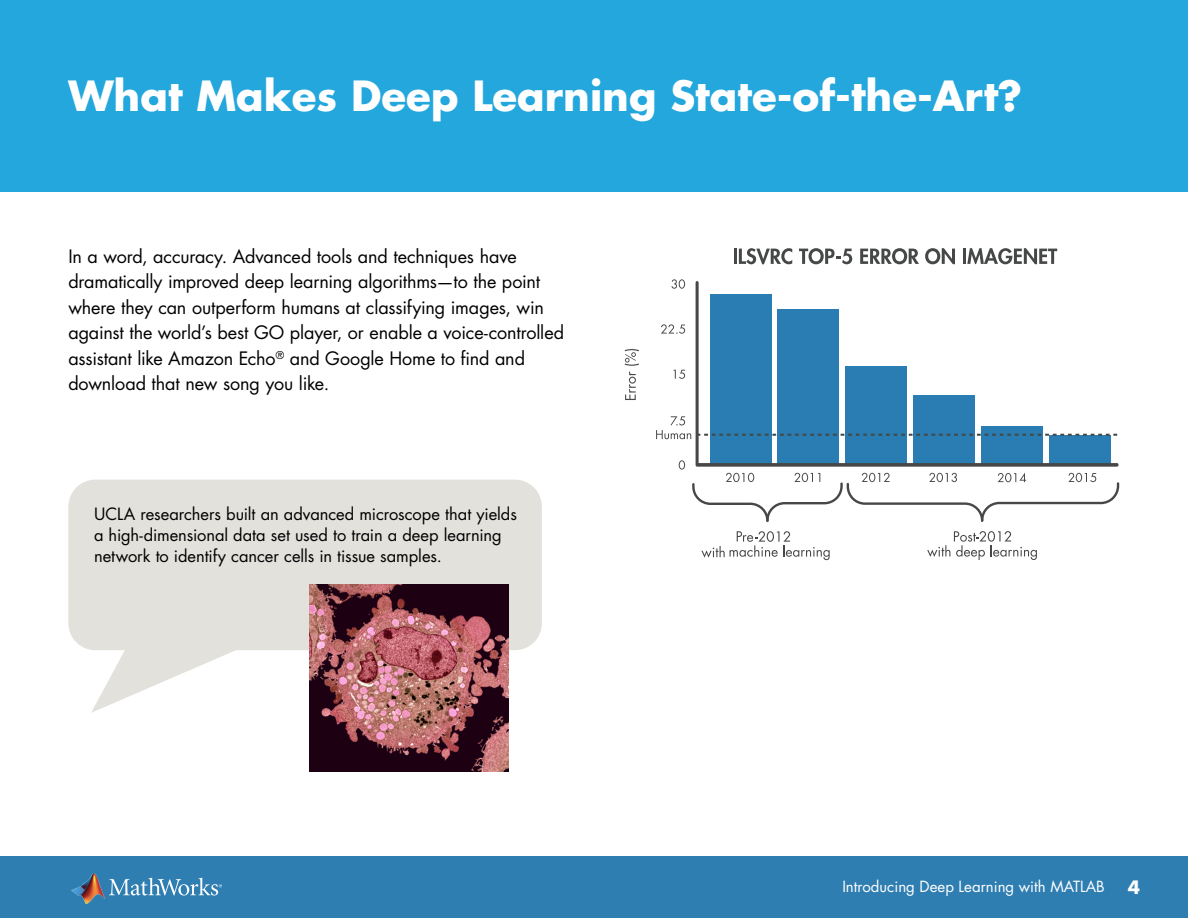
<style>
.page{position:relative;width:1188px;height:918px;background:#fff}
.page>*{position:absolute;margin:0;border:0;box-sizing:border-box;transform-origin:0 0}
.subheading_1{font:700 40.5px "Futura Std";color:#fff}
.body_text{font:18px/25.5px "Futura Std";letter-spacing:-.005em;color:#000}
.t1{font:700 18px "Futura Std";color:#fff}
.body_text-2{font:16.5px/21px "Futura Std";color:#000}
.t2{font:15px "Futura Std";color:#fff}
</style>
<div class="page">
<div style="left:0;top:0;width:1188px;height:191px;background:#24a7dd"></div>
<div style="left:0;top:856px;width:1188px;height:62px;background:#2f7eb2"></div>
<svg style="left:109px;top:878px;width:113px;height:18px"></svg>
<img style="left:72px;top:874px;width:33px;height:29px">
<div style="left:68px;top:480px;width:474px;height:170px;background:#e3e1dc;border-radius:27px"></div>
<svg style="left:91px;top:650px;width:145px;height:63px"></svg>
<svg style="left:696px;top:281px;width:423px;height:186px"></svg>
<svg style="left:679px;top:460px;width:6px;height:10px"></svg>
<svg style="left:656px;top:416px;width:35px;height:23px"></svg>
<svg style="left:673px;top:370px;width:12px;height:9px"></svg>
<svg style="left:661px;top:324px;width:24px;height:10px"></svg>
<svg style="left:672px;top:279px;width:13px;height:10px"></svg>
<hr style="left:734px;top:249px;width:3px;height:15px;background:#464747">
<svg style="left:739px;top:248px;width:53px;height:16px"></svg>
<svg style="left:799px;top:248px;width:53px;height:16px"></svg>
<svg style="left:860px;top:248px;width:59px;height:16px"></svg>
<svg style="left:925px;top:248px;width:30px;height:16px"></svg>
<hr style="left:963px;top:249px;width:3px;height:15px;background:#464747">
<svg style="left:967px;top:248px;width:90px;height:16px"></svg>
<svg style="left:927px;top:531px;width:110px;height:29px"></svg>
<svg style="left:697px;top:434px;width:420px;height:2px"></svg>
<svg style="left:692px;top:473px;width:427px;height:49px"></svg>
<svg style="left:625px;top:372px;width:11px;height:28px"></svg>
<svg style="left:625px;top:349px;width:14px;height:17px"></svg>
<svg style="left:701px;top:531px;width:129px;height:29px"></svg>
<img style="left:309px;top:585px;width:199px;height:187px">
<p class="subheading_1" style="left:68px;top:69px;width:955px">What Makes Deep Learning State-of-the-Art?</p>
<p class="body_text" style="left:68px;top:243px;width:497px">In a word, accuracy. Advanced tools and techniques have dramatically improved deep learning algorithms—to the point where they can outperform humans at classifying images, win against the world’s best GO player, or enable a voice-controlled assistant like Amazon Echo<sup>®</sup> and Google Home to find and download that new song you like.</p>
<p class="body_text-2" style="left:94px;top:504px;width:424px">UCLA researchers built an advanced microscope that yields a high-dimensional data set used to train a deep learning network to identify cancer cells in tissue samples.</p>
<p class="t2" style="left:842px;top:877px;width:264px">Introducing Deep Learning with MATLAB</p>
<p class="t1" style="left:1128px;top:876px;width:14px">4</p>
</div>
